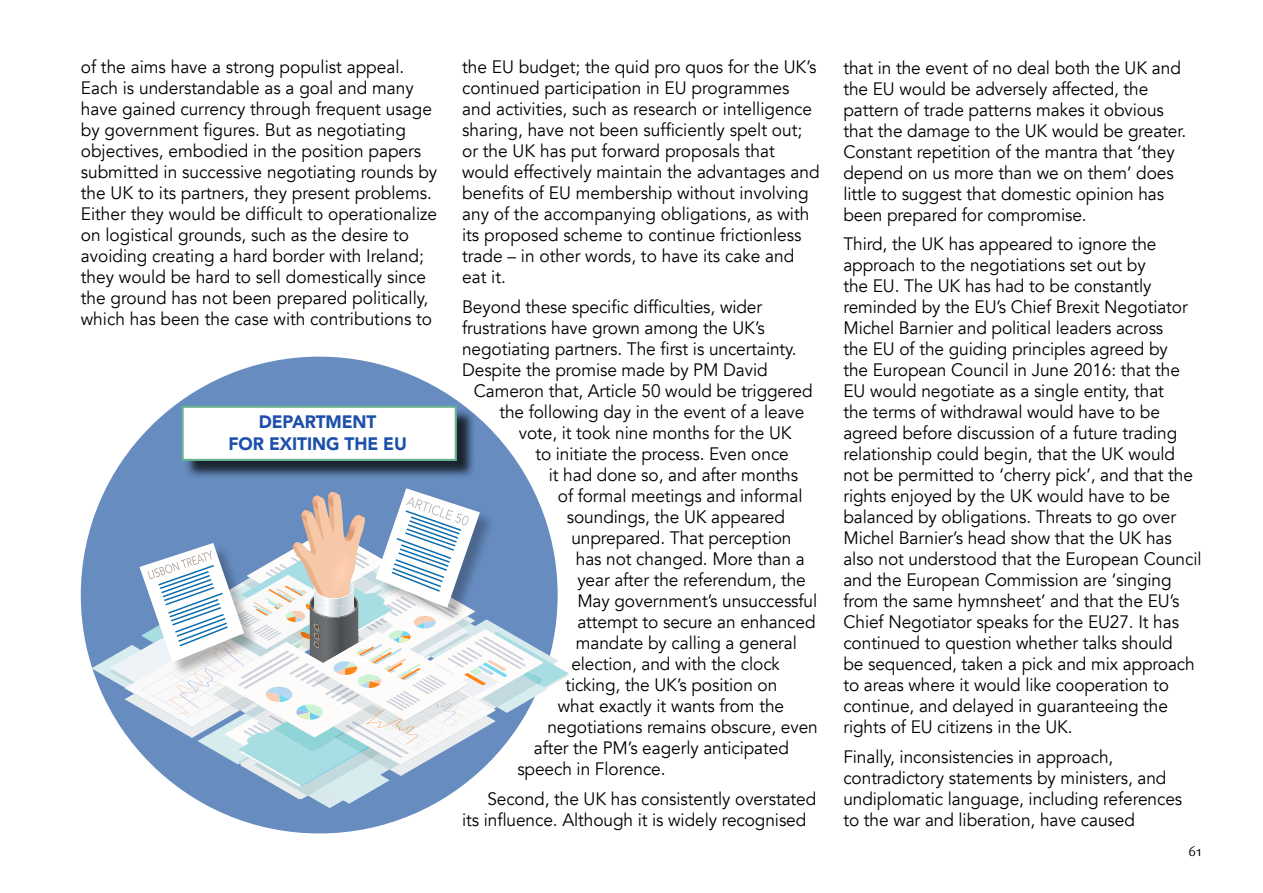
<style>
.page{position:relative;width:1263px;height:893px;background:#fff}
.page>*{position:absolute;margin:0;border:0;box-sizing:border-box;transform-origin:0 0}
.t1{font:18px/21px "Avenir";letter-spacing:-.005em;color:#000;scale:.96 1}
.t2{font:900 18px "Avenir";letter-spacing:-.005em;color:#1d50aa;scale:.96 1}
.t3{font:13.5px "Sari";color:#000}
</style>
<div class="page">
<div style="left:81px;top:357px;width:477px;height:476px;background:#668cc0;border-radius:50%"></div>
<div style="left:184px;top:408px;width:291px;height:72px;background:#000;opacity:.75"></div>
<div style="left:182px;top:406px;width:275px;height:55px;background:#fff;border:2px solid #67b38f"></div>
<svg style="left:91px;top:487px;width:478px;height:321px"></svg>
<p class="t1" style="left:81px;top:57px;width:373px">of the aims have a strong populist appeal.<br>Each is understandable as a goal and many have gained currency through frequent usage by government figures. But as negotiating objectives, embodied in the position papers submitted in successive negotiating rounds by the UK to its partners, they present problems.<br>Either they would be difficult to operationalize on logistical grounds, such as the desire to avoiding creating a hard border with Ireland; they would be hard to sell domestically since the ground has not been prepared politically, which has been the case with contributions to</p>
<p class="t1" style="left:462px;top:57px;width:374px">the EU budget; the quid pro quos for the UK’s continued participation in EU programmes and activities, such as research or intelligence sharing, have not been sufficiently spelt out; or the UK has put forward proposals that would effectively maintain the advantages and benefits of EU membership without involving any of the accompanying obligations, as with its proposed scheme to continue frictionless trade – in other words, to have its cake and eat it.</p>
<p class="t1" style="left:462px;top:297px;width:350px">Beyond these specific difficulties, wider frustrations have grown among the UK’s negotiating partners. The first is uncertainty.<br>Despite the promise made by PM David</p>
<p class="t1" style="left:474px;top:381px;width:354px">Cameron that, Article 50 would be triggered</p>
<p class="t1" style="left:499px;top:402px;width:319px">the following day in the event of a leave</p>
<p class="t1" style="left:519px;top:423px;width:286px">vote, it took nine months for the UK</p>
<p class="t1" style="left:535px;top:444px;width:266px">to initiate the process. Even once</p>
<p class="t1" style="left:549px;top:465px;width:261px">it had done so, and after months</p>
<p class="t1" style="left:558px;top:486px;width:256px">of formal meetings and informal</p>
<p class="t1" style="left:567px;top:507px;width:229px">soundings, the UK appeared</p>
<p class="t1" style="left:571px;top:528px;width:231px">unprepared. That perception</p>
<p class="t1" style="left:576px;top:549px;width:240px">has not changed. More than a</p>
<p class="t1" style="left:577px;top:570px;width:240px">year after the referendum, the</p>
<p class="t1" style="left:577px;top:591px;width:251px">May government’s unsuccessful</p>
<p class="t1" style="left:577px;top:612px;width:250px">attempt to secure an enhanced</p>
<p class="t1" style="left:576px;top:633px;width:232px">mandate by calling a general</p>
<p class="t1" style="left:571px;top:654px;width:219px">election, and with the clock</p>
<p class="t1" style="left:565px;top:675px;width:222px">ticking, the UK’s position on</p>
<p class="t1" style="left:558px;top:696px;width:237px">what exactly it wants from the</p>
<p class="t1" style="left:547px;top:717px;width:283px">negotiations remains obscure, even</p>
<p class="t1" style="left:534px;top:738px;width:267px">after the PM’s eagerly anticipated</p>
<p class="t1" style="left:517px;top:759px;width:156px">speech in Florence.</p>
<p class="t1" style="left:462px;top:788px;width:370px;text-indent:25px">Second, the UK has consistently overstated its influence. Although it is widely recognised</p>
<p class="t2" style="left:259px;top:407px;width:37px">DEPART</p>
<p class="t2" style="left:325px;top:407px;width:41px">MENT</p>
<p class="t2" style="left:228px;top:428px;width:13px">FOR</p>
<p class="t2" style="left:269px;top:428px;width:145px">EXITING THE EU</p>
<p class="t1" style="left:843px;top:57px;width:359px">that in the event of no deal both the UK and the EU would be adversely affected, the pattern of trade patterns makes it obvious that the damage to the UK would be greater.<br>Constant repetition of the mantra that ‘they depend on us more than we on them’ does little to suggest that domestic opinion has been prepared for compromise.</p>
<p class="t1" style="left:843px;top:234px;width:375px">Third, the UK has appeared to ignore the approach to the negotiations set out by<br>the EU. The UK has had to be constantly reminded by the EU’s Chief Brexit Negotiator Michel Barnier and political leaders across<br>the EU of the guiding principles agreed by<br>the European Council in June 2016: that the EU would negotiate as a single entity, that<br>the terms of withdrawal would have to be agreed before discussion of a future trading relationship could begin, that the UK would not be permitted to ‘cherry pick’, and that the rights enjoyed by the UK would have to be balanced by obligations. Threats to go over Michel Barnier’s head show that the UK has also not understood that the European Council and the European Commission are ‘singing from the same hymnsheet’ and that the EU’s Chief Negotiator speaks for the EU27. It has continued to question whether talks should<br>be sequenced, taken a pick and mix approach to areas where it would like cooperation to continue, and delayed in guaranteeing the rights of EU citizens in the UK.</p>
<p class="t1" style="left:843px;top:746px;width:354px">Finally, inconsistencies in approach, contradictory statements by ministers, and undiplomatic language, including references to the war and liberation, have caused</p>
<p class="t3" style="left:1188px;top:844px;width:15px">61</p>
</div>
